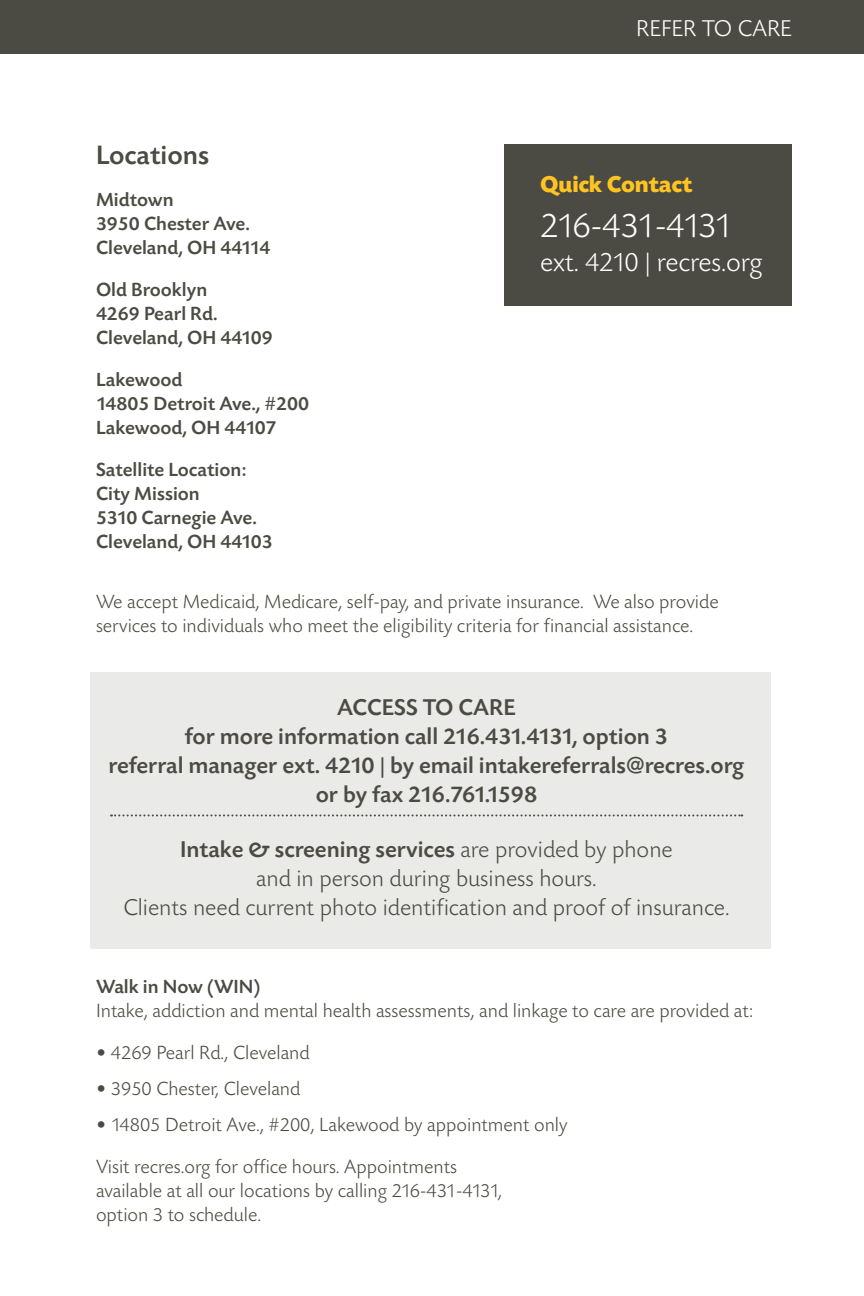
<style>
.page{position:relative;width:864px;height:1296px;background:#fff}
.page>*{position:absolute;margin:0;border:0;box-sizing:border-box;transform-origin:0 0}
.Body_text{font:300 36px "Today SB";letter-spacing:-.065em;color:#fff}
.Body_text-2{font:300 28px "Today SB";letter-spacing:-.005em;color:#fff}
.t1{font:500 28px "Today SB";color:#4c4b43}
.t2{font:500 24px/28.8px "Today SB";color:#4c4b43;text-align:center}
.t3{font:300 24px/28.8px "Today SB";color:#4c4b43;text-align:center}
.Body_text-3{font:700 24px "Today SB";letter-spacing:-.005em;color:#fec422}
.t4{font:300 24px "Today SB";color:#fff}
.t5{font:300 20px/24px "Today SB";color:#4c4b43}
.t6{font:500 20px/24px "Today SB";color:#4c4b43}
.s1{font-weight:500}
</style>
<div class="page">
<div style="left:90px;top:672px;width:681px;height:277px;background:#eaeae9"></div>
<svg style="left:111px;top:814px;width:631px;height:2px"></svg>
<div style="left:504px;top:144px;width:288px;height:161px;background:#4c4b43"></div>
<div style="left:0;top:0;width:864px;height:54px;background:#4c4b43"></div>
<p class="t1" style="left:96px;top:140px;width:115px">Locations</p>
<p class="t6" style="left:96px;top:189px;width:79px">Midtown</p>
<p class="t6" style="left:96px;top:213px;width:155px">3950 Chester Ave.</p>
<p class="t6" style="left:96px;top:237px;width:176px">Cleveland, OH 44114</p>
<p class="t6" style="left:96px;top:279px;width:113px">Old Brooklyn</p>
<p class="t6" style="left:96px;top:303px;width:123px">4269 Pearl Rd.</p>
<p class="t6" style="left:96px;top:327px;width:178px">Cleveland, OH 44109</p>
<p class="t6" style="left:96px;top:369px;width:88px">Lakewood</p>
<p class="t6" style="left:96px;top:393px;width:215px">14805 Detroit Ave., #200</p>
<p class="t6" style="left:96px;top:417px;width:182px">Lakewood, OH 44107</p>
<p class="t6" style="left:96px;top:459px;width:152px">Satellite Location:<br>City Mission</p>
<p class="t6" style="left:96px;top:507px;width:162px">5310 Carnegie Ave.</p>
<p class="t6" style="left:96px;top:531px;width:178px">Cleveland, OH 44103</p>
<p class="t4" style="left:636px;top:16px;width:157px">REFER TO CARE</p>
<p class="Body_text-3" style="left:540px;top:171px;width:154px">Quick Contact</p>
<p class="Body_text" style="left:540px;top:206px;width:194px">216-431-4131</p>
<p class="Body_text-2" style="left:540px;top:247px;width:224px">ext. 4210 | recres.org</p>
<p class="t5" style="left:96px;top:591px;width:624px">We accept Medicaid, Medicare, self-pay, and private insurance. We also provide services to individuals who meet the eligibility criteria for financial assistance.</p>
<p class="t2" style="left:337px;top:694px;width:180px">ACCESS TO CARE</p>
<p class="t2" style="left:109px;top:723px;width:637px">for more information call 216.431.4131, option 3<br>referral manager ext. 4210 | by email intakereferrals@recres.org or by fax 216.761.1598</p>
<p class="t3" style="left:180px;top:836px;width:494px"><span class="s1">Intake &amp; screening services</span> are provided by phone and in person during business hours.</p>
<p class="t3" style="left:123px;top:894px;width:608px">Clients need current photo identification and proof of insurance.</p>
<p class="t6" style="left:96px;top:975px;width:166px">Walk in Now (WIN)</p>
<p class="t5" style="left:96px;top:999px;width:659px">Intake, addiction and mental health assessments, and linkage to care are provided at:</p>
<p class="t5" style="left:96px;top:1041px;width:215px">• 4269 Pearl Rd., Cleveland</p>
<p class="t5" style="left:96px;top:1077px;width:206px">• 3950 Chester, Cleveland</p>
<p class="t5" style="left:96px;top:1113px;width:473px">• 14805 Detroit Ave., #200, Lakewood by appointment only</p>
<p class="t5" style="left:96px;top:1155px;width:407px">Visit recres.org for office hours. Appointments available at all our locations by calling 216-431-4131, option 3 to schedule.</p>
</div>
